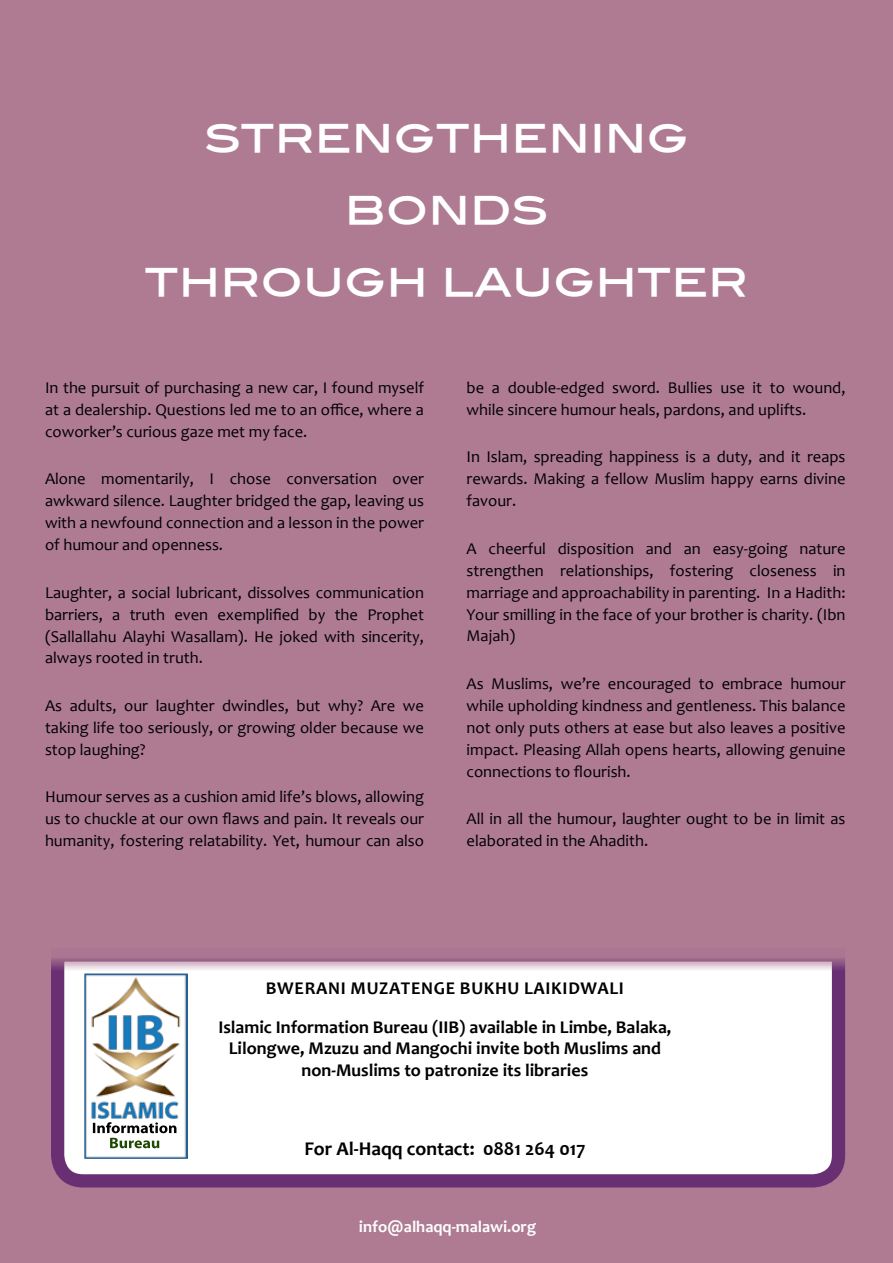
<style>
.page{position:relative;width:893px;height:1263px;background:#fff}
.page>*{position:absolute;margin:0;border:0;box-sizing:border-box;transform-origin:0 0}
.t1{font:45px/72px "Blair Md ITCTT Medium";color:#fff;text-align:center}
.t2{font:700 19.5px "Candara";color:#000}
.t3{font:700 18px/38.5px "Candara";color:#000;text-align:center}
.t4{font:16.5px/21.9px "Candara";color:#000;text-align:justify}
.t5{font:700 16.5px "Candara";color:#fff}
</style>
<div class="page">
<div style="left:0;top:0;width:893px;height:893px;background:#ae7b93"></div>
<div style="left:0;top:893px;width:893px;height:370px;background:#ae7b93"></div>
<svg style="left:51px;top:958px;width:795px;height:230px;background:#ece5ec"></svg>
<img style="left:85px;top:974px;width:102px;height:185px">
<h1 class="t1" style="left:145px;top:95px;width:605px">STRENGTHENING<br>BONDS<br>THROUGH LAUGHTER</h1>
<p class="t4" style="left:45px;top:376px;width:380px">In the pursuit of purchasing a new car, I found myself at a dealership. Questions led me to an office, where a coworker’s curious gaze met my face.</p>
<p class="t4" style="left:45px;top:468px;width:380px">Alone momentarily, I chose conversation over awkward silence. Laughter bridged the gap, leaving us with a newfound connection and a lesson in the power of humour and openness.</p>
<p class="t4" style="left:45px;top:581px;width:381px">Laughter, a social lubricant, dissolves communication barriers, a truth even exemplified by the Prophet (Sallallahu Alayhi Wasallam). He joked with sincerity, always rooted in truth.</p>
<p class="t4" style="left:45px;top:694px;width:380px">As adults, our laughter dwindles, but why? Are we taking life too seriously, or growing older because we stop laughing?</p>
<p class="t4" style="left:45px;top:786px;width:380px">Humour serves as a cushion amid life’s blows, allowing us to chuckle at our own flaws and pain. It reveals our humanity, fostering relatability. Yet, humour can also</p>
<p class="t4" style="left:467px;top:376px;width:380px">be a double-edged sword. Bullies use it to wound, while sincere humour heals, pardons, and uplifts.</p>
<p class="t4" style="left:467px;top:446px;width:380px">In Islam, spreading happiness is a duty, and it reaps rewards. Making a fellow Muslim happy earns divine favour.</p>
<p class="t4" style="left:467px;top:537px;width:380px">A cheerful disposition and an easy-going nature strengthen relationships, fostering closeness in marriage and approachability in parenting. In a Hadith:<br>Your smilling in the face of your brother is charity. (Ibn Majah)</p>
<p class="t4" style="left:467px;top:672px;width:380px">As Muslims, we’re encouraged to embrace humour while upholding kindness and gentleness. This balance not only puts others at ease but also leaves a positive impact. Pleasing Allah opens hearts, allowing genuine connections to flourish.</p>
<p class="t4" style="left:467px;top:808px;width:380px">All in all the humour, laughter ought to be in limit as elaborated in the Ahadith.</p>
<p class="t3" style="left:218px;top:969px;width:455px">BWERANI MUZATENGE BUKHU LAIKIDWALI<br>Islamic Information Bureau (IIB) available in Limbe, Balaka,</p>
<p class="t3" style="left:229px;top:1037px;width:434px;line-height:21.6px">Lilongwe, Mzuzu and Mangochi invite both Muslims and non-Muslims to patronize its libraries</p>
<p class="t2" style="left:304px;top:1136px;width:283px">For Al-Haqq contact: 0881 264 017</p>
<p class="t5" style="left:359px;top:1216px;width:179px">info@alhaqq-malawi.org</p>
</div>
